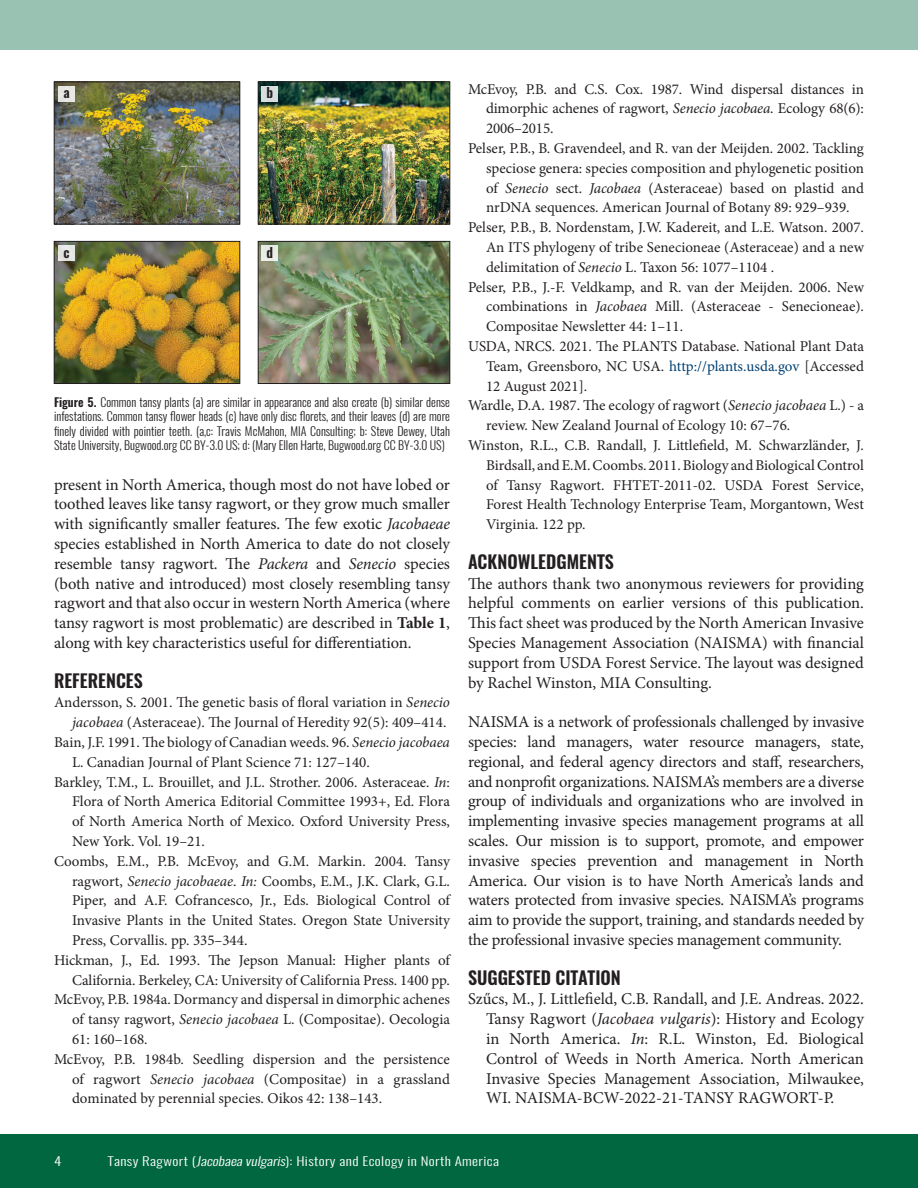
<style>
.page{position:relative;width:918px;height:1188px;background:#fff}
.page>*{position:absolute;margin:0;border:0;box-sizing:border-box;transform-origin:0 0}
.Header_1{font:600 18px "Oswald";color:#231f20}
.References{font:600 18px "Oswald";color:#231f20}
.Reg_Para{font:600 18px "Oswald";color:#231f20}
.Reg_Para-2{font:16.5px/19.8px "Minion Pro";letter-spacing:-.005em;color:#231f20;text-align:justify}
.References-2{font:15px/19.8px "Minion Pro";color:#231f20;text-align:justify}
.t1{font:600 13.5px "Oswald";color:#231f20}
.t2{font:300 12px/14.4px "Oswald";color:#231f20;text-align:justify}
.t3{font:300 12px "Oswald";letter-spacing:.025em;color:#fff;scale:1.25 1}
.s1{font-weight:600}
.s2{font-style:italic}
.s3{font-weight:700}
.s4{color:#004072}
</style>
<div class="page">
<div style="left:0;top:0;width:918px;height:50px;background:#9ac2b3"></div>
<div style="left:0;top:1134px;width:918px;height:54px;background:#006741"></div>
<hr style="left:917px;top:0;width:1px;height:50px;background:#006741">
<img style="left:260px;top:243px;width:188px;height:139px">
<div style="left:258px;top:241px;width:192px;height:143px;border:1px solid #231f20"></div>
<img style="left:56px;top:84px;width:182px;height:138px">
<div style="left:54px;top:82px;width:186px;height:142px;border:1px solid #231f20"></div>
<img style="left:260px;top:84px;width:188px;height:138px">
<div style="left:258px;top:82px;width:192px;height:142px;border:1px solid #231f20"></div>
<div style="left:59px;top:86px;width:16px;height:15px;background:#e7e8e3"></div>
<div style="left:262px;top:86px;width:16px;height:15px;background:#d8dfde"></div>
<img style="left:56px;top:243px;width:182px;height:139px">
<div style="left:54px;top:241px;width:186px;height:143px;border:1px solid #231f20"></div>
<div style="left:59px;top:245px;width:16px;height:16px;background:#e6e6e4"></div>
<div style="left:262px;top:245px;width:16px;height:16px;background:#e9ece6"></div>
<p class="t1" style="left:64px;top:84px;width:8px">a</p>
<p class="t1" style="left:267px;top:84px;width:8px">b</p>
<p class="t1" style="left:64px;top:243px;width:8px">c</p>
<p class="t1" style="left:267px;top:243px;width:8px">d</p>
<p class="t2" style="left:54px;top:395px;width:398px"><span class="s1">Figure 5.</span> Common tansy plants (a) are similar in appearance and also create (b) similar dense infestations. Common tansy flower heads (c) have only disc florets, and their leaves (d) are more finely divided with pointier teeth. (a,c: Travis McMahon, MIA Consulting; b: Steve Dewey, Utah State University, Bugwood.org CC BY-3.0 US; d: (Mary Ellen Harte, Bugwood.org CC BY-3.0 US)</p>
<p class="Reg_Para-2" style="left:54px;top:475px;width:398px">present in North America, though most do not have lobed or toothed leaves like tansy ragwort, or they grow much smaller with significantly smaller features. The few exotic <span class="s2">Jacobaeae </span>species established in North America to date do not closely resemble tansy ragwort. The <span class="s2">Packera</span> and <span class="s2">Senecio</span> species (both native and introduced) most closely resembling tansy ragwort and that also occur in western North America (where tansy ragwort is most problematic) are described in <span class="s3">Table 1</span>, along with key characteristics useful for differentiation.</p>
<p class="Reg_Para" style="left:54px;top:668px;width:90px">REFERENCES</p>
<p class="References-2" style="left:54px;top:693px;width:398px;text-align:right">Andersson, S. 2001. The genetic basis of floral variation in <span class="s2">Senecio jacobaea</span> (Asteraceae). The Journal of Heredity 92(5): 409–414.</p>
<p class="References-2" style="left:72px;top:732px;width:380px;text-indent:-18px">Bain, J.F. 1991. The biology of Canadian weeds. 96. <span class="s2">Senecio jacobaea<br></span>L. Canadian Journal of Plant Science 71: 127–140.</p>
<p class="References-2" style="left:72px;top:772px;width:380px;text-indent:-18px">Barkley, T.M., L. Brouillet, and J.L. Strother. 2006. Asteraceae. <span class="s2">In</span>:<br>Flora of North America Editorial Committee 1993+, Ed. Flora of North America North of Mexico. Oxford University Press, New York. Vol. 19–21.</p>
<p class="References-2" style="left:72px;top:851px;width:380px;text-indent:-18px">Coombs, E.M., P.B. McEvoy, and G.M. Markin. 2004. Tansy ragwort, <span class="s2">Senecio jacobaeae</span>. <span class="s2">In:</span> Coombs, E.M., J.K. Clark, G.L.<br>Piper, and A.F. Cofrancesco, Jr., Eds. Biological Control of Invasive Plants in the United States. Oregon State University Press, Corvallis. pp. 335–344.</p>
<p class="References-2" style="left:54px;top:950px;width:397px;text-align:right">Hickman, J., Ed. 1993. The Jepson Manual: Higher plants of<br>California. Berkeley, CA: University of California Press. 1400 pp.</p>
<p class="References-2" style="left:72px;top:990px;width:380px;text-indent:-18px">McEvoy, P.B. 1984a. Dormancy and dispersal in dimorphic achenes of tansy ragwort, <span class="s2">Senecio jacobaea</span> L. (Compositae). Oecologia 61: 160–168.</p>
<p class="References-2" style="left:72px;top:1049px;width:380px;text-indent:-18px">McEvoy, P.B. 1984b. Seedling dispersion and the persistence of ragwort <span class="s2">Senecio jacobaea</span> (Compositae) in a grassland dominated by perennial species. Oikos 42: 138–143.</p>
<p class="References-2" style="left:486px;top:79px;width:380px;text-indent:-18px">McEvoy, P.B. and C.S. Cox. 1987. Wind dispersal distances in dimorphic achenes of ragwort, <span class="s2">Senecio jacobaea</span>. Ecology 68(6):<br>2006–2015.</p>
<p class="References-2" style="left:486px;top:138px;width:380px;text-indent:-18px">Pelser, P.B., B. Gravendeel, and R. van der Meijden. 2002. Tackling speciose genera: species composition and phylogenetic position of <span class="s2">Senecio</span> sect. <span class="s2">Jacobaea</span> (Asteraceae) based on plastid and nrDNA sequences. American Journal of Botany 89: 929–939.</p>
<p class="References-2" style="left:486px;top:218px;width:380px;text-indent:-18px">Pelser, P.B., B. Nordenstam, J.W. Kadereit, and L.E. Watson. 2007.<br>An ITS phylogeny of tribe Senecioneae (Asteraceae) and a new delimitation of <span class="s2">Senecio</span> L. Taxon 56: 1077–1104 .</p>
<p class="References-2" style="left:486px;top:277px;width:380px;text-indent:-18px">Pelser, P.B., J.-F. Veldkamp, and R. van der Meijden. 2006. New combinations in <span class="s2">Jacobaea</span> Mill. (Asteraceae - Senecioneae).<br>Compositae Newsletter 44: 1–11.</p>
<p class="References-2" style="left:486px;top:336px;width:379px;text-indent:-18px">USDA, NRCS. 2021. The PLANTS Database. National Plant Data Team, Greensboro, NC USA. <span class="s4">http://plants.usda.gov</span> [Accessed 12 August 2021].</p>
<p class="References-2" style="left:486px;top:396px;width:379px;text-indent:-18px">Wardle, D.A. 1987. The ecology of ragwort (<span class="s2">Senecio jacobaea</span> L.) - a review. New Zealand Journal of Ecology 10: 67–76.</p>
<p class="References-2" style="left:486px;top:435px;width:380px;text-indent:-18px">Winston, R.L., C.B. Randall, J. Littlefield, M. Schwarzländer, J.<br>Birdsall, and E.M. Coombs. 2011. Biology and Biological Control of Tansy Ragwort. FHTET-2011-02. USDA Forest Service, Forest Health Technology Enterprise Team, Morgantown, West Virginia. 122 pp.</p>
<p class="References" style="left:468px;top:549px;width:147px">ACKNOWLEDGMENTS</p>
<p class="Reg_Para-2" style="left:468px;top:574px;width:398px">The authors thank two anonymous reviewers for providing helpful comments on earlier versions of this publication.<br>This fact sheet was produced by the North American Invasive Species Management Association (NAISMA) with financial support from USDA Forest Service. The layout was designed by Rachel Winston, MIA Consulting.</p>
<p class="Reg_Para-2" style="left:468px;top:712px;width:398px">NAISMA is a network of professionals challenged by invasive species: land managers, water resource managers, state, regional, and federal agency directors and staff, researchers, and nonprofit organizations. NAISMA’s members are a diverse group of individuals and organizations who are involved in implementing invasive species management programs at all scales. Our mission is to support, promote, and empower invasive species prevention and management in North America. Our vision is to have North America’s lands and waters protected from invasive species. NAISMA’s programs aim to provide the support, training, and standards needed by the professional invasive species management community.</p>
<p class="Header_1" style="left:468px;top:965px;width:154px">SUGGESTED CITATION</p>
<p class="Reg_Para-2" style="left:486px;top:989px;width:380px;text-indent:-18px">Szűcs, M., J. Littlefield, C.B. Randall, and J.E. Andreas. 2022.<br>Tansy Ragwort (<span class="s2">Jacobaea vulgaris</span>): History and Ecology in North America. <span class="s2">In</span>: R.L. Winston, Ed. Biological Control of Weeds in North America. North American Invasive Species Management Association, Milwaukee, WI. NAISMA-BCW-2022-21-TANSY RAGWORT-P.</p>
<p class="t3" style="left:54px;top:1153px;width:7px">4</p>
<p class="t3" style="left:108px;top:1153px;width:314px">Tansy Ragwort (<span class="s2">Jacobaea vulgaris</span>): History and Ecology in North America</p>
</div>
